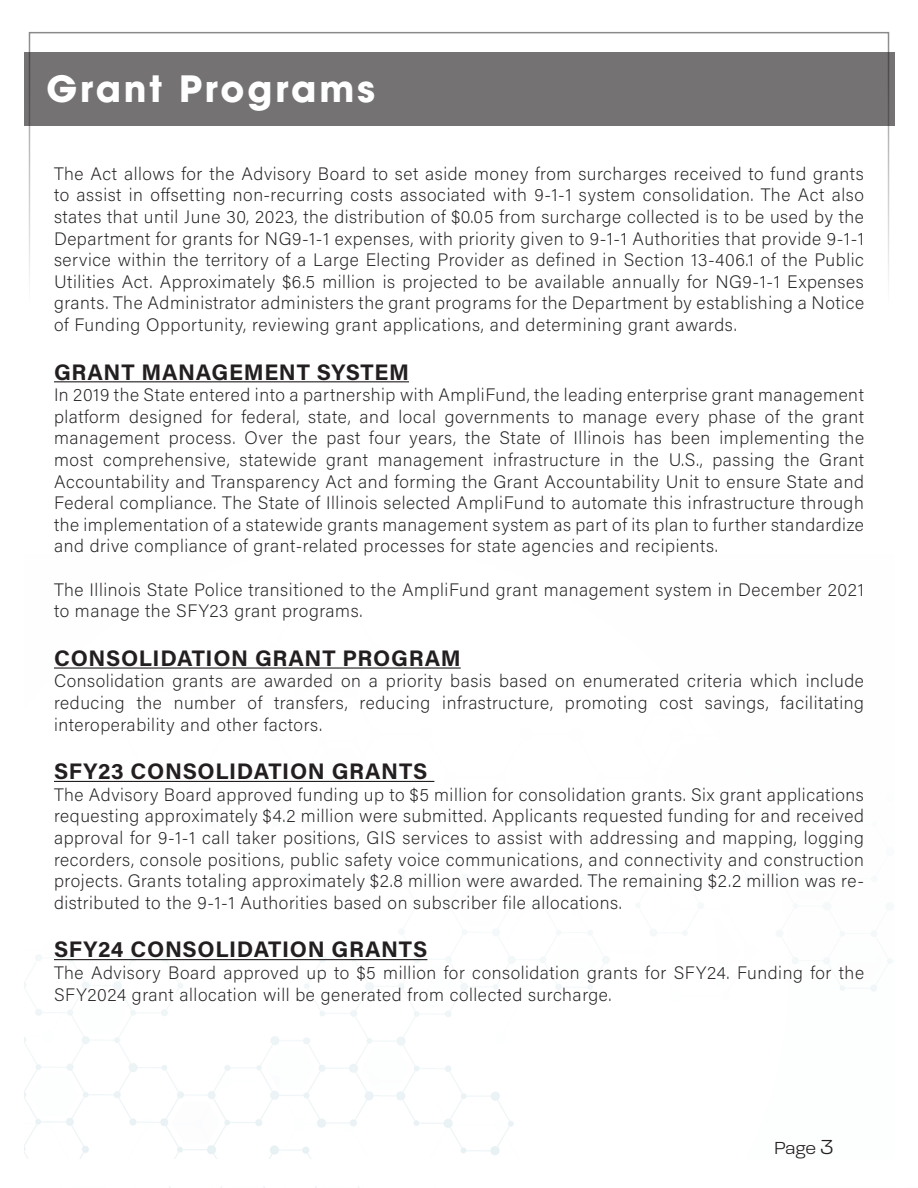
<style>
.page{position:relative;width:918px;height:1188px;background:#fff}
.page>*{position:absolute;margin:0;border:0;box-sizing:border-box;transform-origin:0 0}
.Headers{font:700 36px "ITC Avant Garde Pro";letter-spacing:.08em;color:#fff}
.Small_Headers{font:700 22.5px "Acumin Pro";letter-spacing:.03em;color:#231f20}
.Main_Text{font:200 18px/21.6px "Acumin Pro";letter-spacing:.03em;color:#231f20;text-align:justify}
.t1{font:300 18px "Loos Wide";color:#231f20}
.s1{font-size:21px}
</style>
<div class="page">
<img style="left:24px;top:780px;width:868px;height:408px">
<div style="left:0;top:52px;width:918px;height:74px;background:#747273"></div>
<hr style="left:54px;top:381px;width:355px;height:1px;background:#231f20">
<hr style="left:54px;top:667px;width:407px;height:2px;background:#231f20">
<hr style="left:54px;top:781px;width:380px;height:1px;background:#231f20">
<hr style="left:54px;top:959px;width:373px;height:1px;background:#231f20">
<div style="left:895px;top:0;width:23px;height:1187px;background:#fff"></div>
<div style="left:0;top:0;width:24px;height:1188px;background:#fff"></div>
<div style="left:0;top:1159px;width:918px;height:27px;background:#fff"></div>
<h1 class="Headers" style="left:46px;top:65px;width:330px">Grant Programs</h1>
<p class="Main_Text" style="left:54px;top:162px;width:812px">The Act allows for the Advisory Board to set aside money from surcharges received to fund grants to assist in offsetting non-recurring costs associated with 9-1-1 system consolidation. The Act also states that until June 30, 2023, the distribution of $0.05 from surcharge collected is to be used by the Department for grants for NG9-1-1 expenses, with priority given to 9-1-1 Authorities that provide 9-1-1 service within the territory of a Large Electing Provider as defined in Section 13-406.1 of the Public Utilities Act. Approximately $6.5 million is projected to be available annually for NG9-1-1 Expenses grants. The Administrator administers the grant programs for the Department by establishing a Notice of Funding Opportunity, reviewing grant applications, and determining grant awards.</p>
<h2 class="Small_Headers" style="left:54px;top:356px;width:357px">GRANT MANAGEMENT SYSTEM</h2>
<p class="Main_Text" style="left:54px;top:383px;width:812px">In 2019 the State entered into a partnership with AmpliFund, the leading enterprise grant management platform designed for federal, state, and local governments to manage every phase of the grant management process. Over the past four years, the State of Illinois has been implementing the most comprehensive, statewide grant management infrastructure in the U.S., passing the Grant Accountability and Transparency Act and forming the Grant Accountability Unit to ensure State and Federal compliance. The State of Illinois selected AmpliFund to automate this infrastructure through the implementation of a statewide grants management system as part of its plan to further standardize and drive compliance of grant-related processes for state agencies and recipients.</p>
<p class="Main_Text" style="left:54px;top:578px;width:811px">The Illinois State Police transitioned to the AmpliFund grant management system in December 2021 to manage the SFY23 grant programs.</p>
<h2 class="Small_Headers" style="left:54px;top:642px;width:408px">CONSOLIDATION GRANT PROGRAM</h2>
<p class="Main_Text" style="left:54px;top:670px;width:812px">Consolidation grants are awarded on a priority basis based on enumerated criteria which include reducing the number of transfers, reducing infrastructure, promoting cost savings, facilitating interoperability and other factors.</p>
<h2 class="Small_Headers" style="left:54px;top:755px;width:375px">SFY23 CONSOLIDATION GRANTS</h2>
<p class="Main_Text" style="left:54px;top:783px;width:812px">The Advisory Board approved funding up to $5 million for consolidation grants. Six grant applications requesting approximately $4.2 million were submitted. Applicants requested funding for and received approval for 9-1-1 call taker positions, GIS services to assist with addressing and mapping, logging recorders, console positions, public safety voice communications, and connectivity and construction projects. Grants totaling approximately $2.8 million were awarded. The remaining $2.2 million was re&shy;distributed to the 9-1-1 Authorities based on subscriber file allocations.</p>
<h2 class="Small_Headers" style="left:54px;top:934px;width:375px">SFY24 CONSOLIDATION GRANTS</h2>
<p class="Main_Text" style="left:54px;top:961px;width:812px">The Advisory Board approved up to $5 million for consolidation grants for SFY24. Funding for the<br>SFY2024 grant allocation will be generated from collected surcharge.</p>
<p class="t1" style="left:774px;top:1136px;width:61px">Page <span class="s1">3</span></p>
</div>
